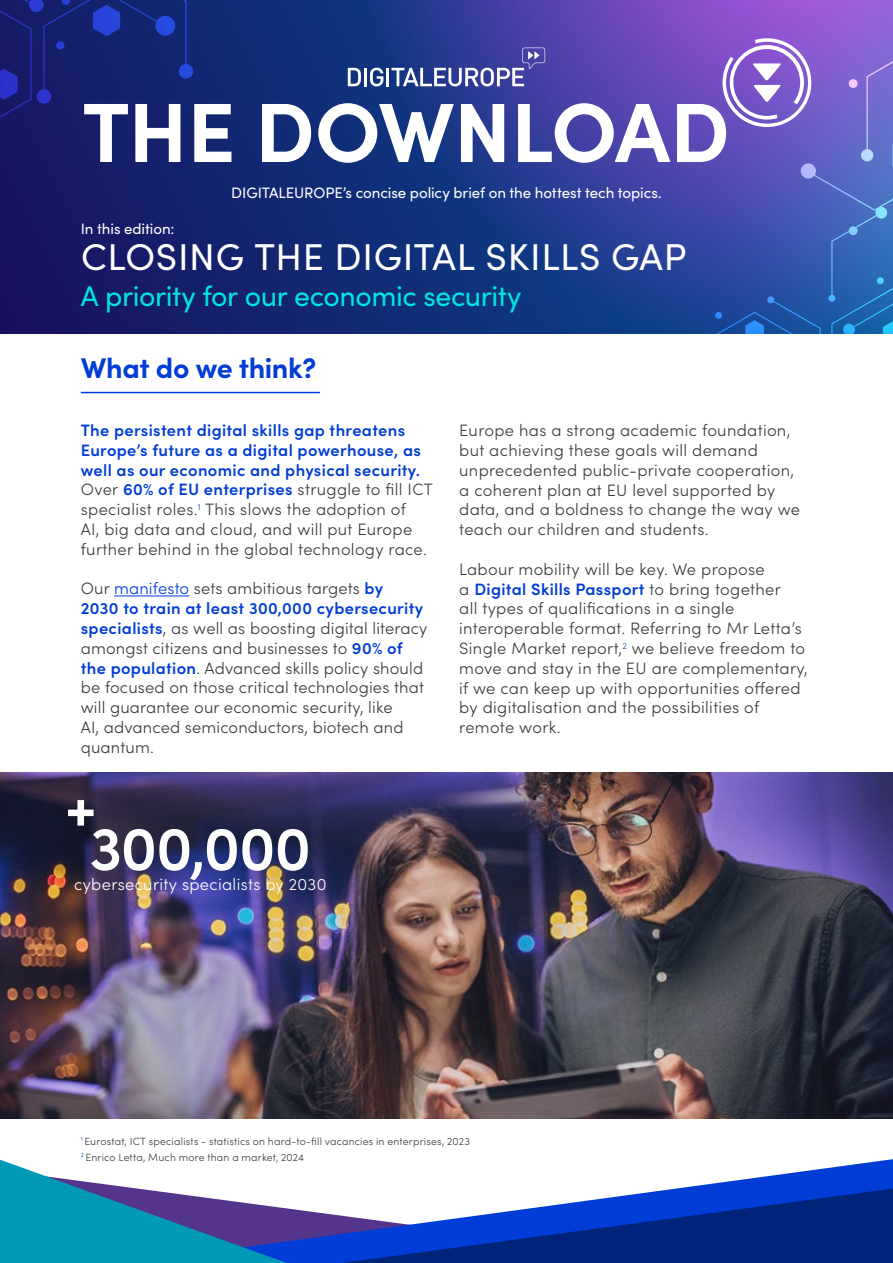
<style>
.page{position:relative;width:893px;height:1263px;background:#fff}
.page>*{position:absolute;margin:0;border:0;box-sizing:border-box;transform-origin:0 0}
.t1{font:700 84.3px "Sofia Pro";letter-spacing:-.005em;color:#fff}
.t2{font:600 62.1px "Sofia Pro";letter-spacing:-.02em;color:#fff}
.t3{font:37.5px "Sofia Pro";letter-spacing:.02em;color:#fff}
.t4{font:28.5px "Sofia Pro";letter-spacing:-.015em;color:#00e4e1}
.t5{font:700 28.5px "Sofia Pro";letter-spacing:-.015em;color:#003dd6}
.t6{font:300 16.5px/19.8px "Sofia Pro";letter-spacing:.02em;color:#3c3d3d}
.t7{font:300 16.5px "Sofia Pro";letter-spacing:.02em;color:#fff}
.t8{font:15.15px "Sofia Pro";letter-spacing:-.005em;color:#fff}
.t9{font:300 10.5px/16.2px "Sofia Pro";letter-spacing:.015em;color:#3c3d3d}
.s1{font-weight:600;color:#003dd6}
.s2{color:#003dd6}
</style>
<div class="page">
<img style="left:0;top:772px;width:893px;height:346px">
<svg style="left:287px;top:1159px;width:606px;height:104px"></svg>
<svg style="left:342px;top:1188px;width:551px;height:75px"></svg>
<svg style="left:0;top:1160px;width:287px;height:103px"></svg>
<hr style="left:114px;top:595px;width:75px;height:1px;background:#003dd6">
<hr style="left:81px;top:392px;width:239px;height:1px;background:#003dd6">
<div style="left:0;top:0;width:893px;height:334px;background:linear-gradient(to bottom,#102f79,#161a66)"></div>
<svg style="left:352px;top:0;width:349px;height:334px;background:#2b3b92"></svg>
<svg style="left:701px;top:0;width:192px;height:334px;background:#8e56d1"></svg>
<div style="left:179px;top:64px;width:14px;height:15px;background:#264ce2;border-radius:50%"></div>
<svg style="left:0;top:0;width:187px;height:128px;background:#162275"></svg>
<svg style="left:348px;top:68px;width:13px;height:18px"></svg>
<hr style="left:364px;top:68px;width:3px;height:18px;background:#fff">
<svg style="left:370px;top:68px;width:13px;height:18px"></svg>
<hr style="left:386px;top:68px;width:3px;height:18px;background:#fff">
<svg style="left:391px;top:48px;width:154px;height:38px;background:#525da6"></svg>
<svg style="left:703px;top:36px;width:190px;height:298px;background:#5761bd"></svg>
<svg style="left:68px;top:800px;width:26px;height:26px"></svg>
<h1 class="t1" style="left:82px;top:67px;width:649px">THE DOWNLOAD</h1>
<p class="t8" style="left:231px;top:182px;width:432px">DIGITALEUROPE’s concise policy brief on the hottest tech topics.</p>
<p class="t8" style="left:81px;top:218px;width:95px">In this edition:</p>
<h3 class="t3" style="left:81px;top:230px;width:607px">CLOSING THE DIGITAL SKILLS GAP</h3>
<h3 class="t4" style="left:81px;top:275px;width:442px">A priority for our economic security</h3>
<h3 class="t5" style="left:81px;top:346px;width:237px">What do we think?</h3>
<p class="t6" style="left:81px;top:419px;width:354px"><span class="s1">The persistent digital skills gap threatens Europe’s future as a digital powerhouse, as well as our economic and physical security.<br></span>Over <span class="s1">60% of EU enterprises</span> struggle to fill ICT specialist roles.<sup>1</sup> This slows the adoption of<br>AI, big data and cloud, and will put Europe further behind in the global technology race.</p>
<p class="t6" style="left:81px;top:578px;width:348px">Our <span class="s2">manifesto</span> sets ambitious targets <span class="s1">by<br>2030 to train at least 300,000 cybersecurity specialists</span>, as well as boosting digital literacy amongst citizens and businesses to <span class="s1">90% of the population</span>. Advanced skills policy should be focused on those critical technologies that will guarantee our economic security, like<br>AI, advanced semiconductors, biotech and quantum.</p>
<p class="t6" style="left:459px;top:419px;width:342px">Europe has a strong academic foundation, but achieving these goals will demand unprecedented public-private cooperation, a coherent plan at EU level supported by data, and a boldness to change the way we teach our children and students.</p>
<p class="t6" style="left:459px;top:558px;width:350px">Labour mobility will be key. We propose<br>a <span class="s1">Digital Skills Passport</span> to bring together<br>all types of qualifications in a single interoperable format. Referring to Mr Letta’s Single Market report,<sup>2</sup> we believe freedom to move and stay in the EU are complementary, if we can keep up with opportunities offered by digitalisation and the possibilities of remote work.</p>
<h2 class="t2" style="left:90px;top:801px;width:223px">300,000</h2>
<p class="t7" style="left:74px;top:872px;width:254px">cybersecurity specialists by 2030</p>
<p class="t9" style="left:81px;top:1132px;width:391px"><sup>1</sup> Eurostat, ICT specialists - statistics on hard-to-fill vacancies in enterprises, 2023<br><sup>2</sup> Enrico Letta, Much more than a market, 2024</p>
</div>
